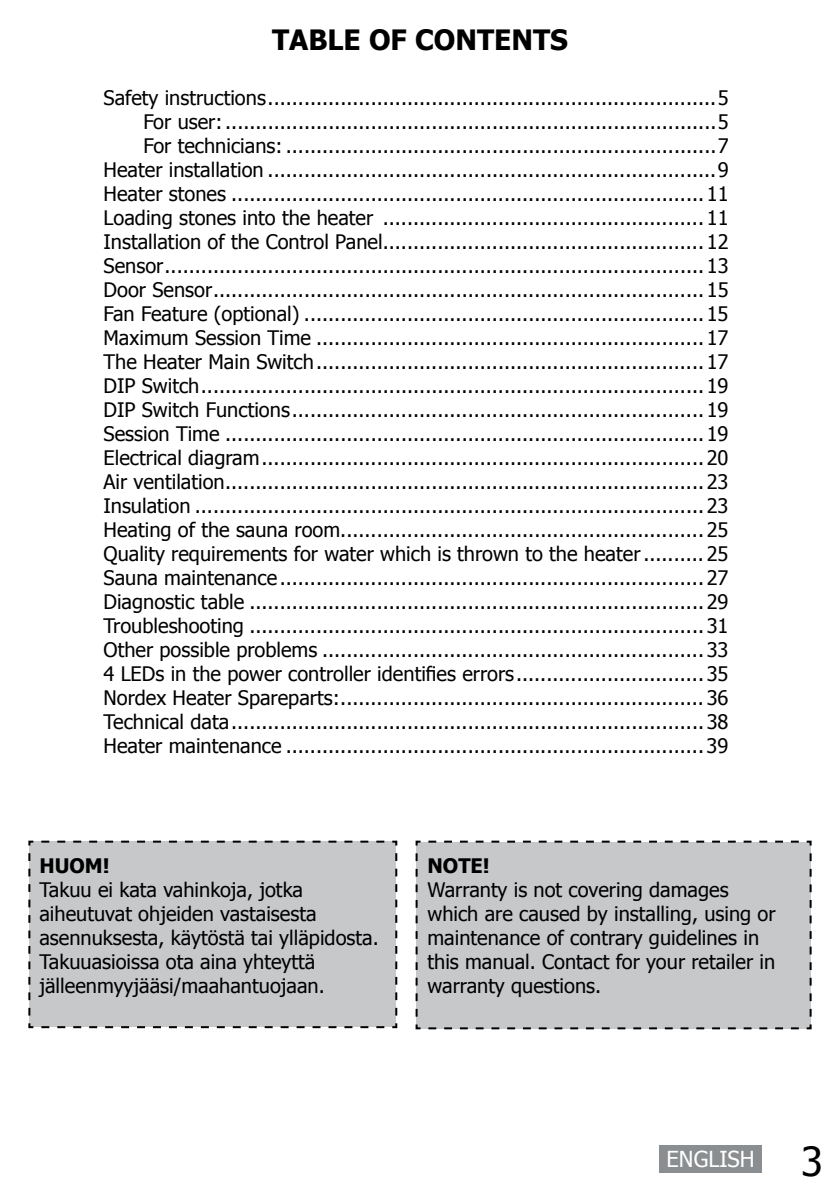
<style>
.page{position:relative;width:840px;height:1191px;background:#fff}
.page>*{position:absolute;margin:0;border:0;box-sizing:border-box;transform-origin:0 0}
.t1{font:700 28px "Tahoma";color:#000}
.t2{font:22px "Tahoma";color:#fff}
.t3{font:20px/24px "Tahoma";color:#000}
.t4{font:700 20px "Tahoma";color:#000}
.s1{font-size:40px;color:#000}
</style>
<div class="page">
<div style="left:659px;top:1145px;width:102px;height:27px;background:#8b8e90"></div>
<div style="left:28px;top:840px;width:370px;height:189px;background:#c7c8ca"></div>
<div style="left:415px;top:840px;width:397px;height:190px;background:#c7c8ca"></div>
<h1 class="t1" style="left:272px;top:20px;width:297px">TABLE OF CONTENTS</h1>
<p class="t3" style="left:103px;top:85px;width:626px;text-align:right">Safety instructions..........................................................................5<br>For user:.................................................................................5<br>For technicians: .......................................................................7<br>Heater installation ..........................................................................9<br>Heater stones ..............................................................................11<br>Loading stones into the heater .....................................................11<br>Installation of the Control Panel.....................................................12<br>Sensor.........................................................................................13<br>Door Sensor.................................................................................15<br>Fan Feature (optional) ..................................................................15<br>Maximum Session Time ................................................................17<br>The Heater Main Switch................................................................17<br>DIP Switch...................................................................................19<br>DIP Switch Functions....................................................................19<br>Session Time ...............................................................................19<br>Electrical diagram.........................................................................20<br>Air ventilation...............................................................................23<br>Insulation ....................................................................................23<br>Heating of the sauna room............................................................25<br>Quality requirements for water which is thrown to the heater..........25<br>Sauna maintenance......................................................................27<br>Diagnostic table ...........................................................................29<br>Troubleshooting ...........................................................................31<br>Other possible problems ...............................................................33<br>4 LEDs in the power controller identifies errors...............................35<br>Nordex Heater Spareparts:............................................................36<br>Technical data..............................................................................38<br>Heater maintenance .....................................................................39</p>
<p class="t4" style="left:39px;top:851px;width:72px">HUOM!</p>
<p class="t3" style="left:39px;top:876px;width:340px">Takuu ei kata vahinkoja, jotka aiheutuvat ohjeiden vastaisesta asennuksesta, käytöstä tai ylläpidosta.<br>Takuuasioissa ota aina yhteyttä jälleenmyyjääsi/maahantuojaan.</p>
<p class="t4" style="left:427px;top:851px;width:64px">NOTE!</p>
<p class="t3" style="left:427px;top:876px;width:349px">Warranty is not covering damages which are caused by installing, using or maintenance of contrary guidelines in this manual. Contact for your retailer in warranty questions.</p>
<p class="t2" style="left:666px;top:1144px;width:158px">ENGLISH <span class="s1">3</span></p>
</div>
